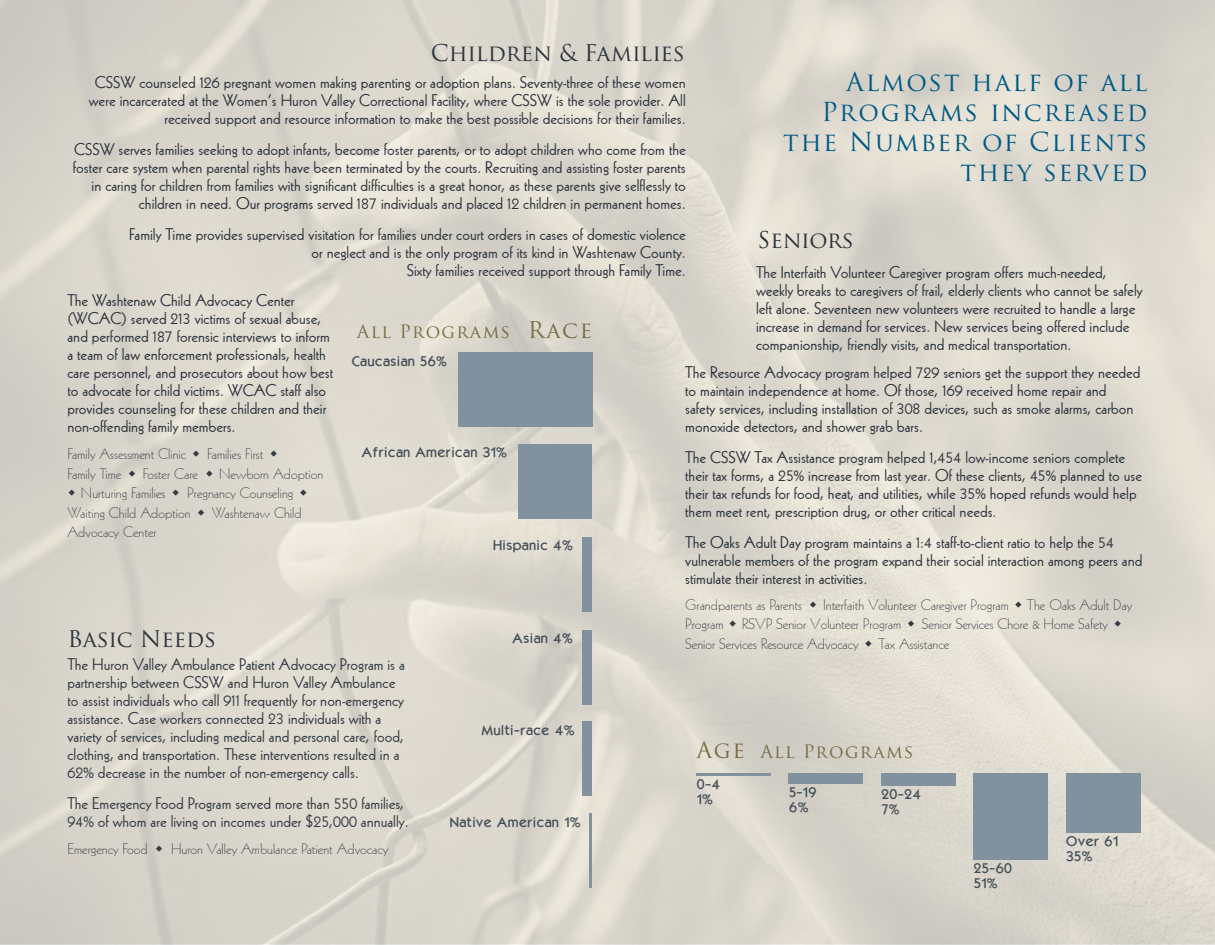
<style>
.page{position:relative;width:1215px;height:945px;background:#fff}
.page>*{position:absolute;margin:0;border:0;box-sizing:border-box;transform-origin:0 0}
.t1{font:25.5px/30px "Trajan Pro";letter-spacing:.07em;color:#005984;text-align:right}
.t2{font:22.5px "Trajan Pro";color:#2c333b}
.t3{font:22.5px "Trajan Pro";letter-spacing:.07em;color:#776c46}
.t4{font:18px "Trajan Pro";letter-spacing:.07em;color:#776c46}
.t5{font:16.5px/18px "Kabel";color:#2c333b}
.t6{font:16.5px/18px "Kabel";color:#333a42}
.t7{font:300 15px/19.5px "Kabel";color:#333a42}
.t8{font:500 12px/15px "Kabel";color:#454e57}
</style>
<div class="page">
<div style="left:974px;top:773px;width:74px;height:87px;background:#82919e"></div>
<div style="left:1066px;top:773px;width:74px;height:60px;background:#82919e"></div>
<div style="left:881px;top:773px;width:74px;height:13px;background:#82919e"></div>
<div style="left:789px;top:773px;width:74px;height:11px;background:#82919e"></div>
<hr style="left:697px;top:773px;width:74px;height:3px;background:#82919e">
<div style="left:458px;top:353px;width:134px;height:74px;background:#82919e"></div>
<div style="left:518px;top:444px;width:74px;height:74px;background:#82919e"></div>
<div style="left:582px;top:537px;width:10px;height:74px;background:#82919e"></div>
<div style="left:582px;top:630px;width:10px;height:74px;background:#82919e"></div>
<div style="left:582px;top:722px;width:10px;height:74px;background:#82919e"></div>
<hr style="left:590px;top:814px;width:2px;height:74px;background:#82919e">
<svg style="left:193px;top:451px;width:6px;height:6px"></svg>
<svg style="left:271px;top:451px;width:6px;height:6px"></svg>
<svg style="left:129px;top:470px;width:6px;height:6px"></svg>
<svg style="left:206px;top:470px;width:7px;height:6px"></svg>
<svg style="left:69px;top:490px;width:6px;height:6px"></svg>
<svg style="left:173px;top:490px;width:6px;height:6px"></svg>
<svg style="left:300px;top:490px;width:6px;height:6px"></svg>
<svg style="left:198px;top:509px;width:6px;height:6px"></svg>
<svg style="left:810px;top:601px;width:6px;height:7px"></svg>
<svg style="left:1015px;top:601px;width:6px;height:7px"></svg>
<svg style="left:730px;top:621px;width:6px;height:6px"></svg>
<svg style="left:908px;top:621px;width:6px;height:6px"></svg>
<svg style="left:1115px;top:621px;width:6px;height:6px"></svg>
<svg style="left:865px;top:640px;width:7px;height:7px"></svg>
<svg style="left:156px;top:845px;width:6px;height:6px"></svg>
<h2 class="t2" style="left:431px;top:41px;width:256px">Children &amp; Families</h2>
<h1 class="t1" style="left:783px;top:67px;width:366px">Almost half of all<br>Programs increased the Number of Clients they served</h1>
<p class="t5" style="left:89px;top:74px;width:598px;text-align:right">CSSW counseled 126 pregnant women making parenting or adoption plans. Seventy-three of these women were incarcerated at the Women’s Huron Valley Correctional Facility, where CSSW is the sole provider. All received support and resource information to make the best possible decisions for their families.</p>
<p class="t5" style="left:73px;top:141px;width:614px;text-align:right">CSSW serves families seeking to adopt infants, become foster parents, or to adopt children who come from the foster care system when parental rights have been terminated by the courts. Recruiting and assisting foster parents in caring for children from families with significant difficulties is a great honor, as these parents give selflessly to children in need. Our programs served 187 individuals and placed 12 children in permanent homes.</p>
<p class="t5" style="left:129px;top:226px;width:558px;text-align:right">Family Time provides supervised visitation for families under court orders in cases of domestic violence or neglect and is the only program of its kind in Washtenaw County.<br>Sixty families received support through Family Time.</p>
<h2 class="t2" style="left:758px;top:229px;width:98px">Seniors</h2>
<p class="t5" style="left:756px;top:263px;width:388px">The Interfaith Volunteer Caregiver program offers much-needed, weekly breaks to caregivers of frail, elderly clients who cannot be safely left alone. Seventeen new volunteers were recruited to handle a large increase in demand for services. New services being offered include companionship, friendly visits, and medical transportation.</p>
<p class="t5" style="left:68px;top:292px;width:267px">The Washtenaw Child Advocacy Center (WCAC) served 213 victims of sexual abuse, and performed 187 forensic interviews to inform a team of law enforcement professionals, health care personnel, and prosecutors about how best to advocate for child victims. WCAC staff also provides counseling for these children and their non-offending family members.</p>
<h2 class="t3" style="left:528px;top:319px;width:66px">Race</h2>
<p class="t4" style="left:357px;top:322px;width:155px">All Programs</p>
<p class="t8" style="left:351px;top:354px;width:97px">Caucasian 56%</p>
<p class="t5" style="left:685px;top:364px;width:457px">The Resource Advocacy program helped 729 seniors get the support they needed to maintain independence at home. Of those, 169 received home repair and safety services, including installation of 308 devices, such as smoke alarms, carbon monoxide detectors, and shower grab bars.</p>
<p class="t5" style="left:685px;top:449px;width:458px">The CSSW Tax Assistance program helped 1,454 low-income seniors complete their tax forms, a 25% increase from last year. Of these clients, 45% planned to use their tax refunds for food, heat, and utilities, while 35% hoped refunds would help them meet rent, prescription drug, or other critical needs.</p>
<p class="t5" style="left:685px;top:534px;width:459px">The Oaks Adult Day program maintains a 1:4 staff-to-client ratio to help the 54 vulnerable members of the program expand their social interaction among peers and stimulate their interest in activities.</p>
<p class="t7" style="left:685px;top:595px;width:118px">Grandparents as Parents</p>
<p class="t8" style="left:362px;top:445px;width:147px">African American 31%</p>
<p class="t7" style="left:68px;top:445px;width:120px">Family Assessment Clinic</p>
<p class="t7" style="left:207px;top:445px;width:58px">Families First</p>
<p class="t7" style="left:68px;top:464px;width:55px">Family Time</p>
<p class="t7" style="left:143px;top:464px;width:57px">Foster Care</p>
<p class="t7" style="left:219px;top:464px;width:106px">Newborn Adoption</p>
<p class="t7" style="left:81px;top:484px;width:86px">Nurturing Families</p>
<p class="t7" style="left:67px;top:484px;width:227px;text-indent:120px">Pregnancy Counseling<br>Waiting Child Adoption</p>
<p class="t7" style="left:212px;top:503px;width:91px">Washtenaw Child</p>
<p class="t7" style="left:67px;top:523px;width:91px">Advocacy Center</p>
<p class="t8" style="left:493px;top:539px;width:81px">Hispanic 4%</p>
<p class="t7" style="left:685px;top:595px;width:449px;text-indent:138px">Interfaith Volunteer Caregiver Program The Oaks Adult Day<br>Program RSVP Senior Volunteer Program</p>
<p class="t7" style="left:922px;top:615px;width:188px">Senior Services Chore &amp; Home Safety</p>
<h2 class="t2" style="left:68px;top:628px;width:150px">Basic Needs</h2>
<p class="t8" style="left:512px;top:631px;width:62px">Asian 4%</p>
<p class="t7" style="left:685px;top:634px;width:175px">Senior Services Resource Advocacy</p>
<p class="t7" style="left:879px;top:634px;width:72px">Tax Assistance</p>
<p class="t6" style="left:68px;top:656px;width:339px">The Huron Valley Ambulance Patient Advocacy Program is a partnership between CSSW and Huron Valley Ambulance to assist individuals who call 911 frequently for non-emergency assistance. Case workers connected 23 individuals with a variety of services, including medical and personal care, food, clothing, and transportation. These interventions resulted in a 62% decrease in the number of non-emergency calls.</p>
<p class="t6" style="left:68px;top:795px;width:343px">The Emergency Food Program served more than 550 families,<br>94% of whom are living on incomes under $25,000 annually.</p>
<p class="t7" style="left:68px;top:839px;width:82px">Emergency Food</p>
<p class="t7" style="left:171px;top:839px;width:219px">Huron Valley Ambulance Patient Advocacy</p>
<p class="t8" style="left:481px;top:723px;width:95px">Multi-race 4%</p>
<p class="t8" style="left:450px;top:815px;width:132px">Native American 1%</p>
<h2 class="t3" style="left:697px;top:739px;width:50px">Age</h2>
<p class="t8" style="left:697px;top:778px;width:25px">0-4<br>1%</p>
<p class="t4" style="left:760px;top:743px;width:155px">All Programs</p>
<p class="t8" style="left:789px;top:785px;width:29px">5-19<br>6%</p>
<p class="t8" style="left:881px;top:788px;width:41px">20-24<br>7%</p>
<p class="t8" style="left:974px;top:861px;width:40px">25-60<br>51%</p>
<p class="t8" style="left:1066px;top:834px;width:54px">Over 61<br>35%</p>
</div>
